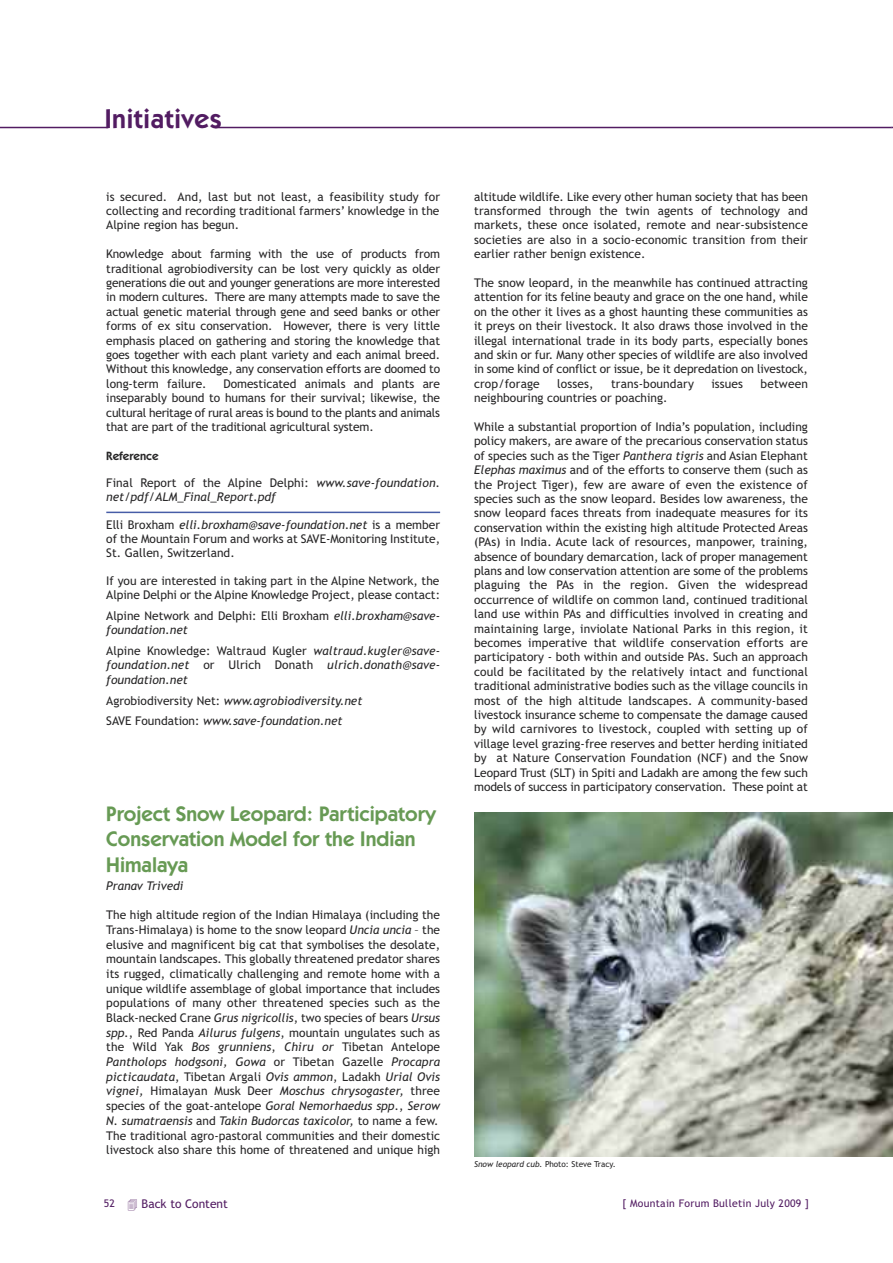
<style>
.page{position:relative;width:893px;height:1263px;background:#fff}
.page>*{position:absolute;margin:0;border:0;box-sizing:border-box;transform-origin:0 0}
.t1{font:600 27px "Kabel IT Cby BT";letter-spacing:.025em;color:#521c62}
.t2{font:600 21px/25.5px "Kabel IT Cby BT";color:#679a54}
.t3{font:12px/14.4px "Trebuchet MS";color:#272627;text-align:justify}
.t4{font:italic 12px/14.4px "Trebuchet MS";color:#272627}
.t5{font:12px "Trebuchet MS";color:#521c62}
.t6{font:600 12px "Kabel IT Cby BT";color:#272627}
.t7{font:10.5px "Trebuchet MS";letter-spacing:.025em;color:#521c62}
.t8{font:8.25px "Trebuchet MS";color:#272627}
.s1{font-style:normal}
.s2{font-style:italic}
</style>
<div class="page">
<img style="left:474px;top:812px;width:419px;height:345px">
<hr style="left:106px;top:512px;width:334px;height:1px;background:#475da7">
<hr style="left:215px;top:127px;width:677px;height:1px;background:#521c62">
<hr style="left:0;top:127px;width:108px;height:1px;background:#521c62">
<h1 class="t1" style="left:105px;top:103px;width:119px">Initiatives</h1>
<p class="t3" style="left:106px;top:189px;width:335px">is secured. And, last but not least, a feasibility study for collecting and recording traditional farmers’ knowledge in the Alpine region has begun.</p>
<p class="t3" style="left:106px;top:247px;width:335px">Knowledge about farming with the use of products from traditional agrobiodiversity can be lost very quickly as older generations die out and younger generations are more interested in modern cultures. There are many attempts made to save the actual genetic material through gene and seed banks or other forms of ex situ conservation. However, there is very little emphasis placed on gathering and storing the knowledge that goes together with each plant variety and each animal breed.<br>Without this knowledge, any conservation efforts are doomed to long-term failure.</p>
<p class="t3" style="left:106px;top:376px;width:335px;text-indent:117px">Domesticated animals and plants are inseparably bound to humans for their survival; likewise, the cultural heritage of rural areas is bound to the plants and animals that are part of the traditional agricultural system.</p>
<p class="t6" style="left:106px;top:449px;width:54px">Reference</p>
<p class="t4" style="left:106px;top:476px;width:335px"><span class="s1">Final Report of the Alpine Delphi:</span> www.save-foundation. net/pdf/ALM_Final_Report.pdf</p>
<p class="t3" style="left:106px;top:517px;width:335px">Elli Broxham <span class="s2">elli.broxham@save-foundation.net</span> is a member of the Mountain Forum and works at SAVE-Monitoring Institute, St. Gallen, Switzerland.</p>
<p class="t3" style="left:106px;top:573px;width:335px">If you are interested in taking part in the Alpine Network, the<br>Alpine Delphi or the Alpine Knowledge Project, please contact:</p>
<p class="t3" style="left:106px;top:608px;width:335px">Alpine Network and Delphi: Elli Broxham <span class="s2">elli.broxham@save&shy;foundation.net</span></p>
<p class="t4" style="left:106px;top:644px;width:335px;text-align:justify"><span class="s1">Alpine Knowledge: Waltraud Kugler</span> waltraud.kugler@save&shy;foundation.net <span class="s1">or Ulrich Donath</span> ulrich.donath@save&shy;foundation.net</p>
<p class="t4" style="left:106px;top:690px;width:258px;line-height:20.9px"><span class="s1">Agrobiodiversity Net:</span> www.agrobiodiversity.net<br><span class="s1">SAVE Foundation:</span> www.save-foundation.net</p>
<h2 class="t2" style="left:106px;top:800px;width:331px">Project Snow Leopard: Participatory<br>Conservation Model for the Indian<br>Himalaya</h2>
<p class="t4" style="left:106px;top:878px;width:79px">Pranav Trivedi</p>
<p class="t3" style="left:106px;top:908px;width:335px;text-align:left">The high altitude region of the Indian Himalaya (including the Trans-Himalaya) is home to the snow leopard <span class="s2">Uncia uncia</span> – the elusive and magnificent big cat that symbolises the desolate, mountain landscapes. This globally threatened predator shares its rugged, climatically challenging and remote home with a unique wildlife assemblage of global importance that includes populations of many other threatened species such as the Black-necked Crane <span class="s2">Grus nigricollis</span>, two species of bears <span class="s2">Ursus spp.</span>, Red Panda <span class="s2">Ailurus fulgens</span>, mountain ungulates such as the Wild Yak <span class="s2">Bos grunniens</span>, <span class="s2">Chiru or</span> Tibetan Antelope <span class="s2">Pantholops hodgsoni, Gowa</span> or Tibetan Gazelle <span class="s2">Procapra picticaudata</span>, Tibetan Argali <span class="s2">Ovis ammon</span>, Ladakh <span class="s2">Urial Ovis vignei,</span> Himalayan Musk Deer <span class="s2">Moschus chrysogaster,</span> three species of the goat-antelope <span class="s2">Goral Nemorhaedus spp.</span>, <span class="s2">Serow N. sumatraensis</span> and <span class="s2">Takin Budorcas taxicolor,</span> to name a few.<br>The traditional agro-pastoral communities and their domestic livestock also share this home of threatened and unique high</p>
<p class="t3" style="left:474px;top:189px;width:335px">altitude wildlife. Like every other human society that has been transformed through the twin agents of technology and markets, these once isolated, remote and near-subsistence societies are also in a socio-economic transition from their earlier rather benign existence.</p>
<p class="t3" style="left:474px;top:276px;width:335px">The snow leopard, in the meanwhile has continued attracting attention for its feline beauty and grace on the one hand, while on the other it lives as a ghost haunting these communities as it preys on their livestock. It also draws those involved in the illegal international trade in its body parts, especially bones and skin or fur. Many other species of wildlife are also involved in some kind of conflict or issue, be it depredation on livestock, crop/forage</p>
<p class="t3" style="left:557px;top:376px;width:38px">losses,</p>
<p class="t3" style="left:611px;top:376px;width:84px">trans-boundary</p>
<p class="t3" style="left:711px;top:376px;width:33px">issues</p>
<p class="t3" style="left:761px;top:376px;width:49px">between</p>
<p class="t3" style="left:474px;top:391px;width:195px">neighbouring countries or poaching.</p>
<p class="t3" style="left:474px;top:420px;width:335px">While a substantial proportion of India’s population, including policy makers, are aware of the precarious conservation status of species such as the Tiger <span class="s2">Panthera tigris</span> and Asian Elephant <span class="s2">Elephas maximus</span> and of the efforts to conserve them (such as the Project Tiger), few are aware of even the existence of species such as the snow leopard. Besides low awareness, the snow leopard faces threats from inadequate measures for its conservation within the existing high altitude Protected Areas (PAs) in India. Acute lack of resources, manpower, training, absence of boundary demarcation, lack of proper management plans and low conservation attention are some of the problems plaguing the PAs in the region. Given the widespread occurrence of wildlife on common land, continued traditional land use within PAs and difficulties involved in creating and maintaining large, inviolate National Parks in this region, it becomes imperative that wildlife conservation efforts are participatory - both within and outside PAs. Such an approach could be facilitated by the relatively intact and functional traditional administrative bodies such as the village councils in most of the high altitude landscapes. A community-based livestock insurance scheme to compensate the damage caused by wild carnivores to livestock, coupled with setting up of village level grazing-free reserves and better herding initiated by at Nature Conservation Foundation (NCF) and the Snow Leopard Trust (SLT) in Spiti and Ladakh are among the few such models of success in participatory conservation. These point at</p>
<p class="t8" style="left:474px;top:1159px;width:143px"><span class="s2">Snow leopard cub.</span> Photo: Steve Tracy.</p>
<p class="t7" style="left:104px;top:1197px;width:13px">52</p>
<p class="t5" style="left:142px;top:1197px;width:88px">Back to Content</p>
<p class="t7" style="left:623px;top:1197px;width:188px">[ Mountain Forum Bulletin July 2009 ]</p>
</div>
